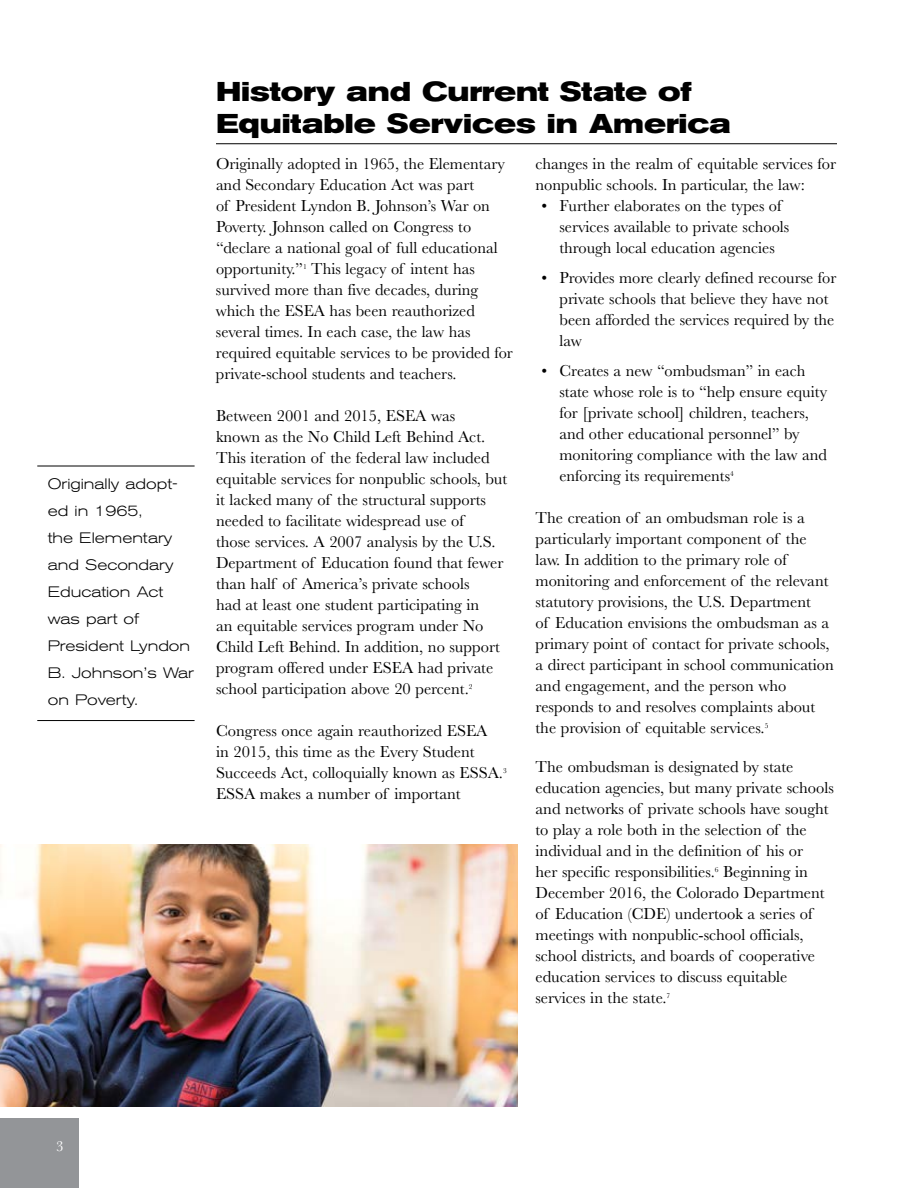
<style>
.page{position:relative;width:918px;height:1188px;background:#fff}
.page>*{position:absolute;margin:0;border:0;box-sizing:border-box;transform-origin:0 0}
.t1{font:700 expanded 27px/32.4px "Akzidenz Grotesk BE";color:#000}
.t2{font:16.5px/21px "Baskerville";color:#000}
.t3{font:300 expanded 15px/27px "Akzidenz Grotesk BE";color:#000}
.t4{font:15px "Baskerville";color:#fff}
</style>
<div class="page">
<div style="left:0;top:1118px;width:79px;height:70px;background:#939598"></div>
<hr style="left:216px;top:143px;width:621px;height:1px;background:#000">
<hr style="left:37px;top:466px;width:158px;height:1px;background:#000">
<hr style="left:37px;top:720px;width:158px;height:1px;background:#000">
<img style="left:0;top:845px;width:518px;height:262px">
<p class="t3" style="left:48px;top:470px;width:148px">Originally adopt&shy;ed in 1965,<br>the Elementary and Secondary<br>Education Act was part of<br>President Lyndon<br>B. Johnson’s War on Poverty.</p>
<h1 class="t1" style="left:216px;top:76px;width:516px">History and Current State of<br>Equitable Services in America</h1>
<p class="t2" style="left:216px;top:153px;width:298px">Originally adopted in 1965, the Elementary and Secondary Education Act was part<br>of President Lyndon B. Johnson’s War on Poverty. Johnson called on Congress to “declare a national goal of full educational opportunity.”<sup>1</sup> This legacy of intent has survived more than five decades, during which the ESEA has been reauthorized several times. In each case, the law has required equitable services to be provided for private-school students and teachers.</p>
<p class="t2" style="left:216px;top:405px;width:293px">Between 2001 and 2015, ESEA was<br>known as the No Child Left Behind Act.<br>This iteration of the federal law included equitable services for nonpublic schools, but it lacked many of the structural supports needed to facilitate widespread use of<br>those services. A 2007 analysis by the U.S.<br>Department of Education found that fewer than half of America’s private schools<br>had at least one student participating in<br>an equitable services program under No Child Left Behind. In addition, no support program offered under ESEA had private school participation above 20 percent.<sup>2</sup></p>
<p class="t2" style="left:216px;top:720px;width:292px">Congress once again reauthorized ESEA<br>in 2015, this time as the Every Student Succeeds Act, colloquially known as ESSA.<sup>3<br></sup>ESSA makes a number of important</p>
<p class="t2" style="left:536px;top:153px;width:302px">changes in the realm of equitable services for nonpublic schools. In particular, the law:</p>
<p class="t2" style="left:560px;top:195px;width:231px;text-indent:-18px">• Further elaborates on the types of services available to private schools through local education agencies</p>
<p class="t2" style="left:560px;top:267px;width:278px;text-indent:-18px">• Provides more clearly defined recourse for private schools that believe they have not been afforded the services required by the law</p>
<p class="t2" style="left:560px;top:360px;width:269px;text-indent:-18px">• Creates a new “ombudsman” in each state whose role is to “help ensure equity for [private school] children, teachers, and other educational personnel” by monitoring compliance with the law and enforcing its requirements<sup>4</sup></p>
<p class="t2" style="left:536px;top:507px;width:300px">The creation of an ombudsman role is a particularly important component of the law. In addition to the primary role of monitoring and enforcement of the relevant statutory provisions, the U.S. Department<br>of Education envisions the ombudsman as a primary point of contact for private schools, a direct participant in school communication and engagement, and the person who responds to and resolves complaints about the provision of equitable services.<sup>5</sup></p>
<p class="t2" style="left:536px;top:756px;width:300px">The ombudsman is designated by state education agencies, but many private schools and networks of private schools have sought to play a role both in the selection of the individual and in the definition of his or<br>her specific responsibilities.<sup>6</sup> Beginning in December 2016, the Colorado Department of Education (CDE) undertook a series of meetings with nonpublic-school officials, school districts, and boards of cooperative education services to discuss equitable services in the state.<sup>7</sup></p>
<p class="t4" style="left:56px;top:1136px;width:9px">3</p>
</div>
